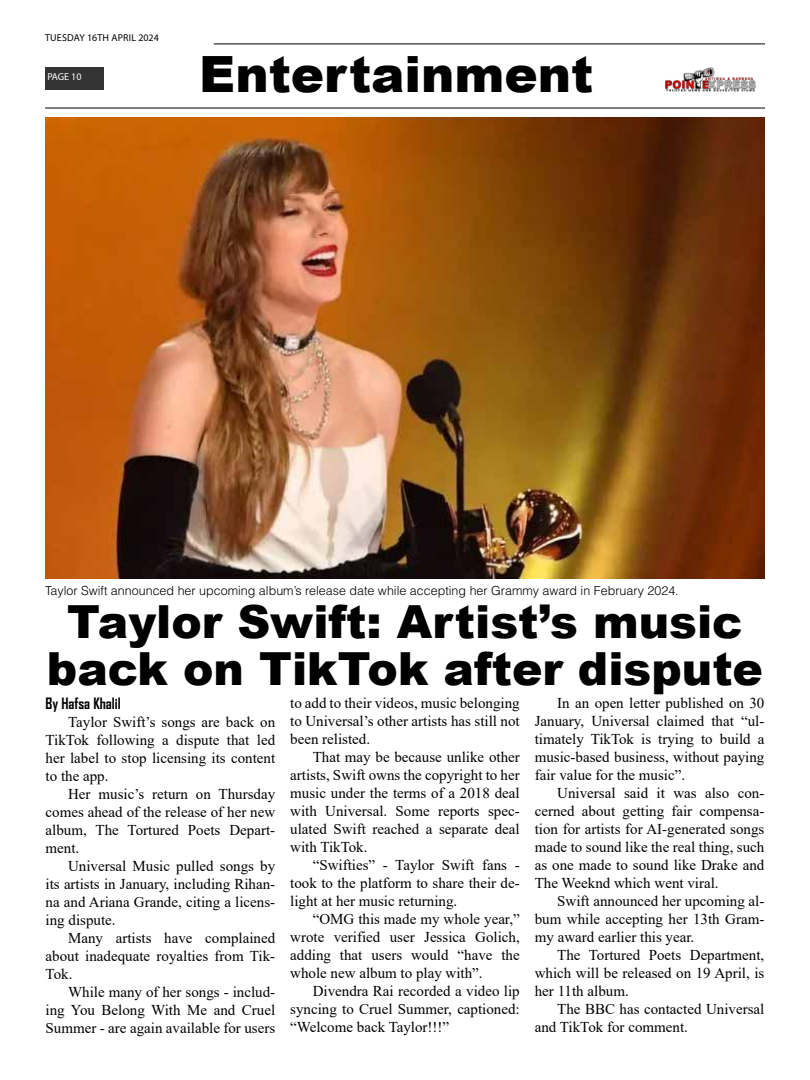
<style>
.page{position:relative;width:810px;height:1080px;background:#fff}
.page>*{position:absolute;margin:0;border:0;box-sizing:border-box;transform-origin:0 0}
.t1{font:900 50px "Arial";color:#000}
.t2{font:900 45.62px/47.5px "Arial";color:#000;text-align:center}
.t3{font:15px/18px "Times New Roman";color:#000;text-align:justify}
.t4{font:700 15px "Agency FB";color:#000}
.t5{font:300 12.5px "Helvetica LT Std";color:#000}
.t6{font:10px "Myriad Pro";letter-spacing:.02em;color:#000}
.t7{font:10px "Myriad Pro";letter-spacing:-.005em;color:#fff}
</style>
<div class="page">
<hr style="left:214px;top:43px;width:551px;height:2px;background:#333">
<div style="left:45px;top:67px;width:58px;height:22px;background:#333"></div>
<img style="left:665px;top:67px;width:91px;height:25px">
<hr style="left:45px;top:107px;width:720px;height:2px;background:#333">
<img style="left:45px;top:118px;width:720px;height:461px">
<p class="t6" style="left:45px;top:31px;width:115px">TUESDAY 16TH APRIL 2024</p>
<p class="t7" style="left:47px;top:71px;width:36px">PAGE 10</p>
<h1 class="t1" style="left:199px;top:38px;width:396px">Entertainment</h1>
<p class="t5" style="left:45px;top:583px;width:635px">Taylor Swift announced her upcoming album’s release date while accepting her Grammy award in February 2024.</p>
<h2 class="t2" style="left:47px;top:596px;width:718px">Taylor Swift: Artist’s music back on TikTok after dispute</h2>
<p class="t4" style="left:46px;top:694px;width:77px">By Hafsa Khalil</p>
<p class="t3" style="left:46px;top:712px;width:231px;text-indent:22px">Taylor Swift’s songs are back on TikTok following a dispute that led her label to stop licensing its content to the app.</p>
<p class="t3" style="left:46px;top:784px;width:231px;text-indent:22px">Her music’s return on Thursday comes ahead of the release of her new album, The Tortured Poets Depart&shy;ment.</p>
<p class="t3" style="left:46px;top:856px;width:231px;text-indent:22px">Universal Music pulled songs by its artists in January, including Rihan&shy;na and Ariana Grande, citing a licens&shy;ing dispute.</p>
<p class="t3" style="left:46px;top:928px;width:231px;text-indent:22px">Many artists have complained about inadequate royalties from Tik-Tok.</p>
<p class="t3" style="left:46px;top:982px;width:231px;text-indent:22px">While many of her songs - includ&shy;ing You Belong With Me and Cruel Summer - are again available for users</p>
<p class="t3" style="left:290px;top:693px;width:231px">to add to their videos, music belonging to Universal’s other artists has still not been relisted.</p>
<p class="t3" style="left:290px;top:747px;width:231px;text-indent:22px">That may be because unlike other artists, Swift owns the copyright to her music under the terms of a 2018 deal with Universal. Some reports spec&shy;ulated Swift reached a separate deal with TikTok.</p>
<p class="t3" style="left:290px;top:855px;width:231px;text-indent:22px">“Swifties” - Taylor Swift fans - took to the platform to share their de&shy;light at her music returning.</p>
<p class="t3" style="left:290px;top:909px;width:231px;text-indent:22px">“OMG this made my whole year,” wrote verified user Jessica Golich, adding that users would “have the whole new album to play with”.</p>
<p class="t3" style="left:290px;top:981px;width:231px;text-indent:22px">Divendra Rai recorded a video lip syncing to Cruel Summer, captioned: “Welcome back Taylor!!!”</p>
<p class="t3" style="left:535px;top:693px;width:231px;text-indent:22px">In an open letter published on 30<br>January, Universal claimed that “ul&shy;timately TikTok is trying to build a music-based business, without paying fair value for the music”.</p>
<p class="t3" style="left:535px;top:783px;width:231px;text-indent:22px">Universal said it was also con&shy;cerned about getting fair compensa&shy;tion for artists for AI-generated songs made to sound like the real thing, such as one made to sound like Drake and The Weeknd which went viral.</p>
<p class="t3" style="left:535px;top:891px;width:231px;text-indent:22px">Swift announced her upcoming al&shy;bum while accepting her 13th Gram&shy;my award earlier this year.</p>
<p class="t3" style="left:535px;top:945px;width:231px;text-indent:22px">The Tortured Poets Department, which will be released on 19 April, is her 11th album.</p>
<p class="t3" style="left:535px;top:999px;width:231px;text-indent:22px">The BBC has contacted Universal and TikTok for comment.</p>
</div>
